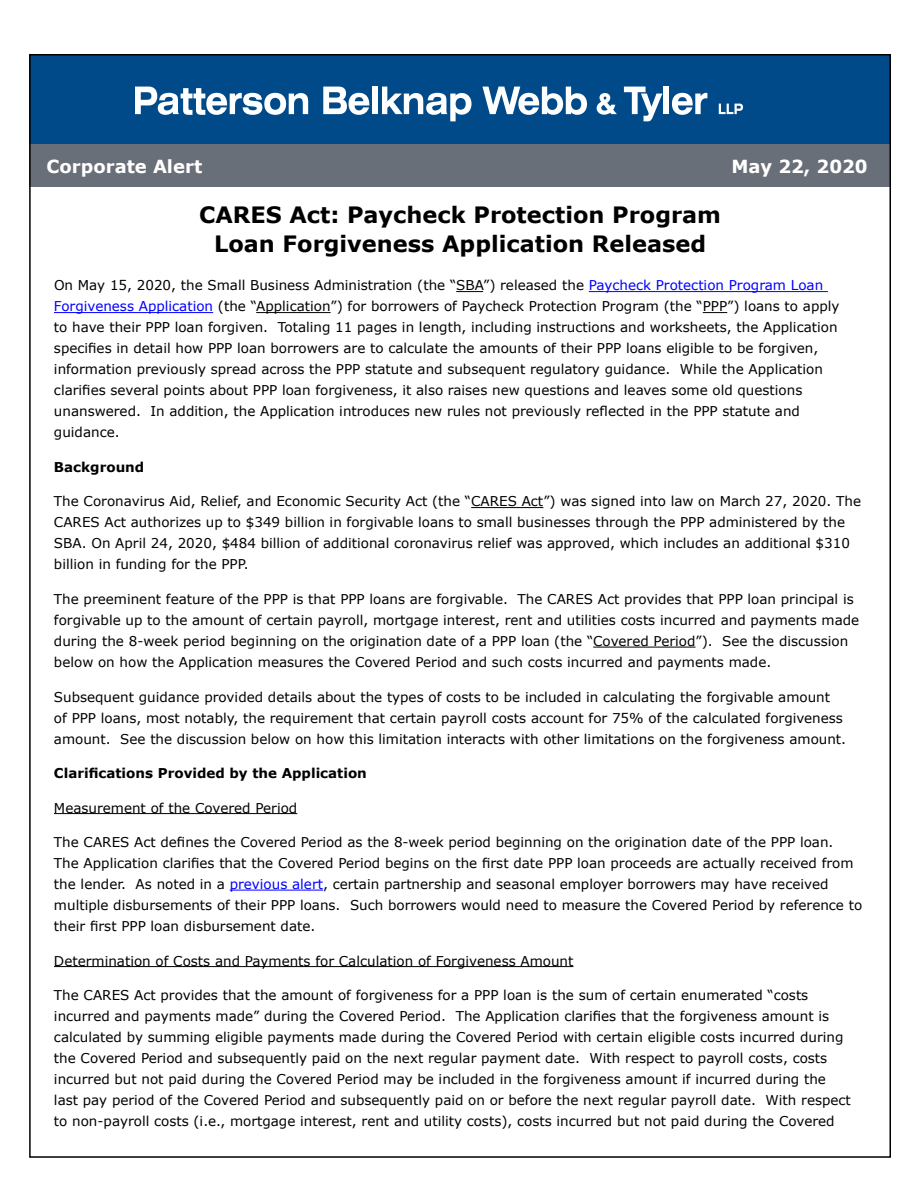
<style>
.page{position:relative;width:918px;height:1188px;background:#fff}
.page>*{position:absolute;margin:0;border:0;box-sizing:border-box;transform-origin:0 0}
.t1{font:700 22.5px/28.5px "Verdana";color:#000;text-align:center}
.t2{font:700 18px "Verdana";color:#fff}
.t3{font:13.5px/21px "Verdana";color:#000}
.t4{font:700 13.5px "Verdana";color:#000}
.s1{color:#00f}
</style>
<div class="page">
<div style="left:29px;top:54px;width:862px;height:106px;background:#004a8a"></div>
<div style="left:29px;top:145px;width:862px;height:42px;background:#696f78"></div>
<svg style="left:135px;top:87px;width:173px;height:28px"></svg>
<svg style="left:323px;top:87px;width:46px;height:28px"></svg>
<div style="left:372px;top:87px;width:6px;height:27px;background:#fff"></div>
<svg style="left:382px;top:87px;width:90px;height:34px"></svg>
<svg style="left:482px;top:87px;width:105px;height:28px"></svg>
<svg style="left:597px;top:93px;width:20px;height:22px"></svg>
<svg style="left:624px;top:87px;width:38px;height:34px"></svg>
<div style="left:664px;top:87px;width:5px;height:27px;background:#fff"></div>
<svg style="left:672px;top:93px;width:35px;height:22px"></svg>
<svg style="left:719px;top:104px;width:24px;height:10px"></svg>
<svg style="left:456px;top:291px;width:27px;height:1px"></svg>
<hr style="left:589px;top:291px;width:239px;height:1px;background:#00f">
<hr style="left:54px;top:312px;width:159px;height:1px;background:#00f">
<hr style="left:256px;top:312px;width:75px;height:1px;background:#000">
<svg style="left:703px;top:312px;width:24px;height:1px"></svg>
<hr style="left:471px;top:507px;width:72px;height:1px;background:#000">
<hr style="left:593px;top:647px;width:103px;height:1px;background:#000">
<hr style="left:54px;top:813px;width:243px;height:1px;background:#000">
<hr style="left:230px;top:890px;width:93px;height:1px;background:#00f">
<hr style="left:54px;top:966px;width:519px;height:1px;background:#000">
<h2 class="t2" style="left:46px;top:154px;width:157px">Corporate Alert</h2>
<h2 class="t2" style="left:731px;top:154px;width:138px">May 22, 2020</h2>
<h1 class="t1" style="left:199px;top:200px;width:524px">CARES Act: Paycheck Protection Program<br>Loan Forgiveness Application Released</h1>
<p class="t3" style="left:54px;top:275px;width:787px">On May 15, 2020, the Small Business Administration (the “SBA”) released the <span class="s1">Paycheck Protection Program Loan Forgiveness Application</span> (the “Application”) for borrowers of Paycheck Protection Program (the “PPP”) loans to apply to have their PPP loan forgiven. Totaling 11 pages in length, including instructions and worksheets, the Application specifies in detail how PPP loan borrowers are to calculate the amounts of their PPP loans eligible to be forgiven, information previously spread across the PPP statute and subsequent regulatory guidance. While the Application clarifies several points about PPP loan forgiveness, it also raises new questions and leaves some old questions unanswered. In addition, the Application introduces new rules not previously reflected in the PPP statute and guidance.</p>
<p class="t4" style="left:54px;top:457px;width:92px">Background</p>
<p class="t3" style="left:54px;top:491px;width:809px">The Coronavirus Aid, Relief, and Economic Security Act (the “CARES Act”) was signed into law on March 27, 2020. The CARES Act authorizes up to $349 billion in forgivable loans to small businesses through the PPP administered by the SBA. On April 24, 2020, $484 billion of additional coronavirus relief was approved, which includes an additional $310 billion in funding for the PPP.</p>
<p class="t3" style="left:54px;top:588px;width:807px">The preeminent feature of the PPP is that PPP loans are forgivable. The CARES Act provides that PPP loan principal is forgivable up to the amount of certain payroll, mortgage interest, rent and utilities costs incurred and payments made during the 8-week period beginning on the origination date of a PPP loan (the “Covered Period”). See the discussion below on how the Application measures the Covered Period and such costs incurred and payments made.</p>
<p class="t3" style="left:54px;top:686px;width:794px">Subsequent guidance provided details about the types of costs to be included in calculating the forgivable amount of PPP loans, most notably, the requirement that certain payroll costs account for 75% of the calculated forgiveness amount. See the discussion below on how this limitation interacts with other limitations on the forgiveness amount.</p>
<p class="t4" style="left:54px;top:764px;width:314px">Clarifications Provided by the Application</p>
<p class="t3" style="left:54px;top:797px;width:245px">Measurement of the Covered Period</p>
<p class="t3" style="left:54px;top:831px;width:810px">The CARES Act defines the Covered Period as the 8-week period beginning on the origination date of the PPP loan.<br>The Application clarifies that the Covered Period begins on the first date PPP loan proceeds are actually received from the lender. As noted in a <span class="s1">previous alert</span>, certain partnership and seasonal employer borrowers may have received multiple disbursements of their PPP loans. Such borrowers would need to measure the Covered Period by reference to their first PPP loan disbursement date.</p>
<p class="t3" style="left:54px;top:950px;width:521px">Determination of Costs and Payments for Calculation of Forgiveness Amount</p>
<p class="t3" style="left:54px;top:985px;width:798px">The CARES Act provides that the amount of forgiveness for a PPP loan is the sum of certain enumerated “costs incurred and payments made” during the Covered Period. The Application clarifies that the forgiveness amount is calculated by summing eligible payments made during the Covered Period with certain eligible costs incurred during the Covered Period and subsequently paid on the next regular payment date. With respect to payroll costs, costs incurred but not paid during the Covered Period may be included in the forgiveness amount if incurred during the last pay period of the Covered Period and subsequently paid on or before the next regular payroll date. With respect to non-payroll costs (i.e., mortgage interest, rent and utility costs), costs incurred but not paid during the Covered</p>
</div>
